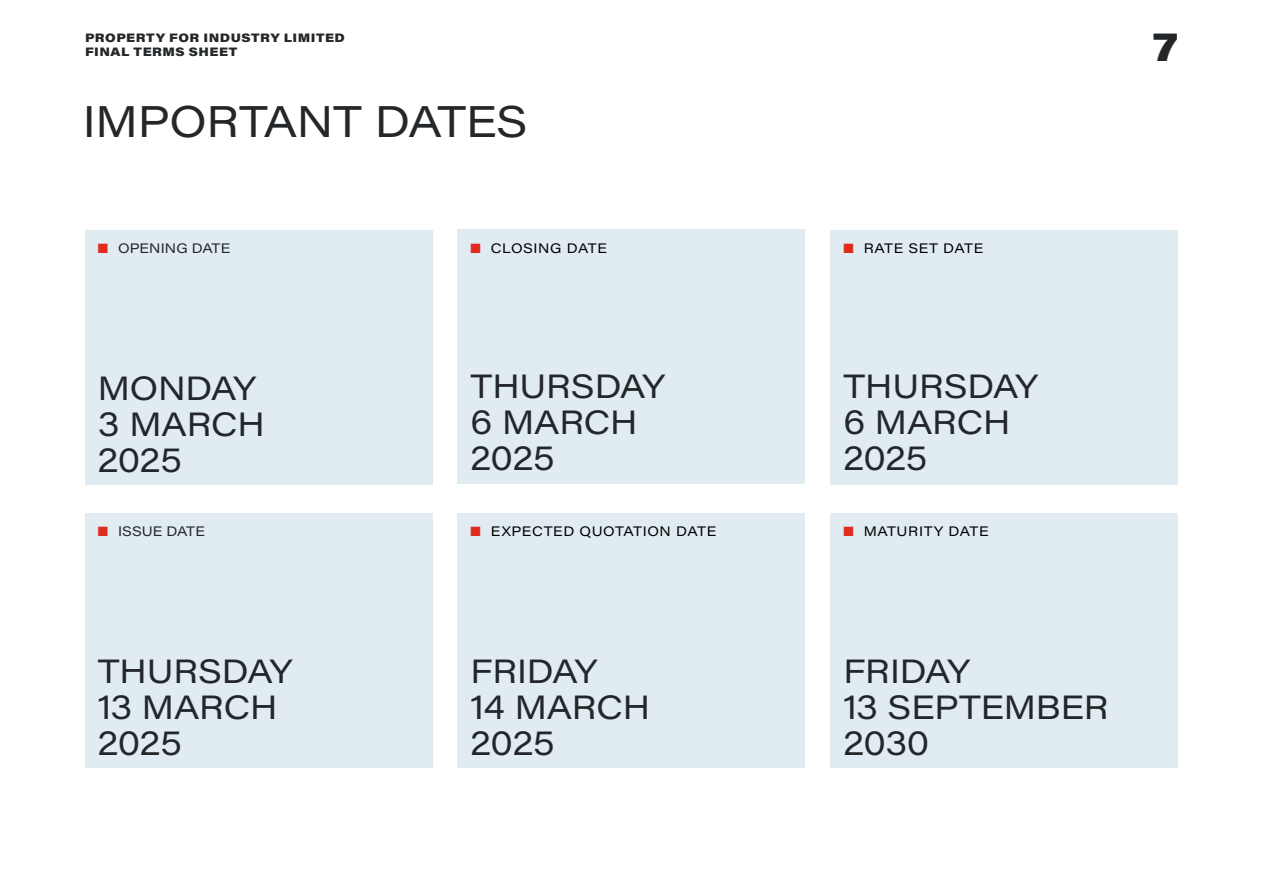
<style>
.page{position:relative;width:1263px;height:893px;background:#fff}
.page>*{position:absolute;margin:0;border:0;box-sizing:border-box;transform-origin:0 0}
.t1{font:43.5px "Acumin Pro Wide";letter-spacing:-.005em;color:#242729}
.t2{font:900 39px "Acumin Pro Wide";color:#242729}
.t3{font:33px/36px "Acumin Pro Wide";letter-spacing:-.005em;color:#242729}
.t4{font:13.5px "Acumin Pro Wide";letter-spacing:.045em;color:#000}
.t5{font:13.5px "Acumin Pro Wide";letter-spacing:.005em;color:#242729}
.t6{font:900 12px/13.5px "Acumin Pro Wide";letter-spacing:.04em;color:#242729}
.s1{color:#e12b1c}
</style>
<div class="page">
<div style="left:85px;top:230px;width:347px;height:254px;background:#e0ecf2"></div>
<div style="left:85px;top:513px;width:347px;height:254px;background:#e0ecf2"></div>
<div style="left:458px;top:230px;width:347px;height:254px;background:#e0ecf2"></div>
<div style="left:458px;top:513px;width:347px;height:254px;background:#e0ecf2"></div>
<div style="left:831px;top:513px;width:347px;height:254px;background:#e0ecf2"></div>
<div style="left:831px;top:230px;width:347px;height:254px;background:#e0ecf2"></div>
<p class="t6" style="left:85px;top:31px;width:261px">PROPERTY FOR INDUSTRY LIMITED<br>FINAL TERMS SHEET</p>
<h1 class="t1" style="left:83px;top:91px;width:446px">IMPORTANT DATES</h1>
<p class="t5" style="left:98px;top:238px;width:134px"><span class="s1">■</span> OPENING DATE</p>
<p class="t4" style="left:471px;top:238px;width:138px"><span class="s1">■</span> CLOSING DATE</p>
<p class="t4" style="left:843px;top:239px;width:141px"><span class="s1">■</span> RATE SET DATE</p>
<p class="t2" style="left:1153px;top:19px;width:27px">7</p>
<p class="t3" style="left:98px;top:368px;width:169px">MONDAY<br>3 MARCH<br>2025</p>
<p class="t3" style="left:471px;top:366px;width:196px">THURSDAY<br>6 MARCH<br>2025</p>
<p class="t3" style="left:843px;top:366px;width:196px">THURSDAY<br>6 MARCH<br>2025</p>
<p class="t5" style="left:98px;top:522px;width:109px"><span class="s1">■</span> ISSUE DATE</p>
<p class="t4" style="left:471px;top:522px;width:247px"><span class="s1">■</span> EXPECTED QUOTATION DATE</p>
<p class="t4" style="left:843px;top:522px;width:147px"><span class="s1">■</span> MATURITY DATE</p>
<p class="t3" style="left:98px;top:651px;width:196px">THURSDAY<br>13 MARCH<br>2025</p>
<p class="t3" style="left:471px;top:651px;width:181px">FRIDAY<br>14 MARCH<br>2025</p>
<p class="t3" style="left:843px;top:651px;width:266px">FRIDAY<br>13 SEPTEMBER<br>2030</p>
</div>
